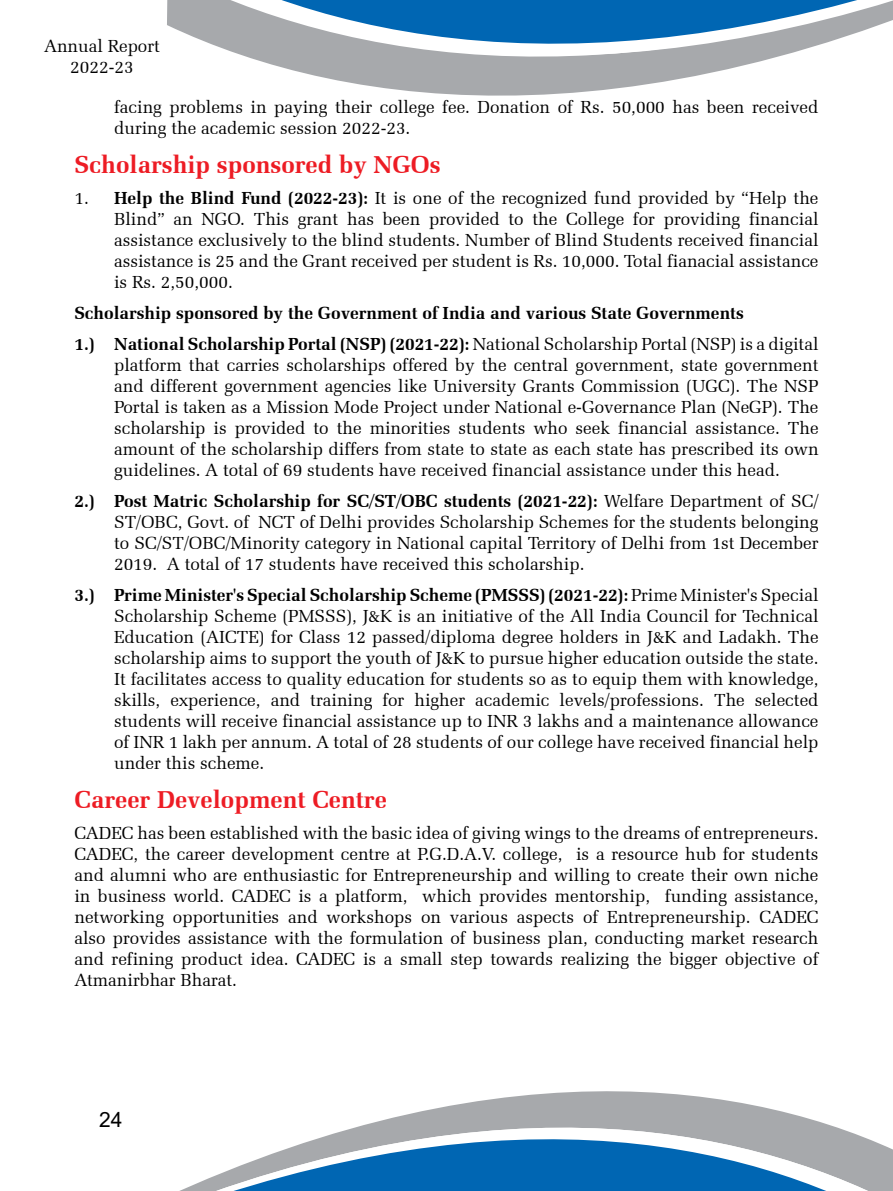
<style>
.page{position:relative;width:893px;height:1191px;background:#fff}
.page>*{position:absolute;margin:0;border:0;box-sizing:border-box;transform-origin:0 0}
.t1{font:700 24.5px "Zapf Elliptical 711 BT";color:#ed1c24}
.t2{font:21px "Arial";color:#000}
.t3{font:17.5px/21px "Zapf Elliptical 711 BT";color:#000;text-align:justify}
.t4{font:700 17.5px/31px "Zapf Elliptical 711 BT";color:#000}
.s1{font-weight:700}
.s2{font-weight:400}
</style>
<div class="page">
<svg style="left:179px;top:1091px;width:713px;height:100px"></svg>
<svg style="left:167px;top:0;width:725px;height:96px"></svg>
<svg style="left:892px;top:1149px;width:1px;height:42px"></svg>
<svg style="left:892px;top:0;width:1px;height:21px"></svg>
<p class="t3" style="left:44px;top:35px;width:117px;text-align:center">Annual Report<br>2022-23</p>
<p class="t3" style="left:114px;top:96px;width:706px">facing problems in paying their college fee. Donation of Rs. 50,000 has been received during the academic session 2022-23.</p>
<h1 class="t1" style="left:74px;top:150px;width:368px">Scholarship sponsored by NGOs</h1>
<p class="t3" style="left:114px;top:187px;width:706px;text-indent:-40px">1. <span class="s1">Help the Blind Fund (2022-23):</span> It is one of the recognized fund provided by “Help the Blind” an NGO. This grant has been provided to the College for providing financial assistance exclusively to the blind students. Number of Blind Students received financial assistance is 25 and the Grant received per student is Rs. 10,000. Total fianacial assistance is Rs. 2,50,000.</p>
<p class="t4" style="left:74px;top:297px;width:746px">Scholarship sponsored by the Government of India and various State Governments<br>1.) National Scholarship Portal (NSP) (2021-22): <span class="s2">National Scholarship Portal (NSP) is a digital</span></p>
<p class="t3" style="left:114px;top:354px;width:706px">platform that carries scholarships offered by the central government, state government and different government agencies like University Grants Commission (UGC). The NSP Portal is taken as a Mission Mode Project under National e-Governance Plan (NeGP). The scholarship is provided to the minorities students who seek financial assistance. The amount of the scholarship differs from state to state as each state has prescribed its own guidelines. A total of 69 students have received financial assistance under this head.</p>
<p class="t3" style="left:114px;top:490px;width:706px;text-indent:-40px"><span class="s1">2.) Post Matric Scholarship for SC/ST/OBC students (2021-22):</span> Welfare Department of SC/ ST/OBC, Govt. of NCT of Delhi provides Scholarship Schemes for the students belonging to SC/ST/OBC/Minority category in National capital Territory of Delhi from 1st December 2019. A total of 17 students have received this scholarship.</p>
<p class="t3" style="left:114px;top:584px;width:706px;text-indent:-40px"><span class="s1">3.) Prime Minister's Special Scholarship Scheme (PMSSS) (2021-22):</span> Prime Minister's Special Scholarship Scheme (PMSSS), J&amp;K is an initiative of the All India Council for Technical Education (AICTE) for Class 12 passed/diploma degree holders in J&amp;K and Ladakh. The scholarship aims to support the youth of J&amp;K to pursue higher education outside the state.<br>It facilitates access to quality education for students so as to equip them with knowledge, skills, experience, and training for higher academic levels/professions. The selected students will receive financial assistance up to INR 3 lakhs and a maintenance allowance of INR 1 lakh per annum. A total of 28 students of our college have received financial help under this scheme.</p>
<h1 class="t1" style="left:74px;top:785px;width:314px">Career Development Centre</h1>
<p class="t3" style="left:74px;top:822px;width:746px">CADEC has been established with the basic idea of giving wings to the dreams of entrepreneurs.<br>CADEC, the career development centre at P.G.D.A.V. college, is a resource hub for students and alumni who are enthusiastic for Entrepreneurship and willing to create their own niche in business world. CADEC is a platform, which provides mentorship, funding assistance, networking opportunities and workshops on various aspects of Entrepreneurship. CADEC also provides assistance with the formulation of business plan, conducting market research and refining product idea. CADEC is a small step towards realizing the bigger objective of Atmanirbhar Bharat.</p>
<p class="t2" style="left:99px;top:1105px;width:25px">24</p>
</div>
